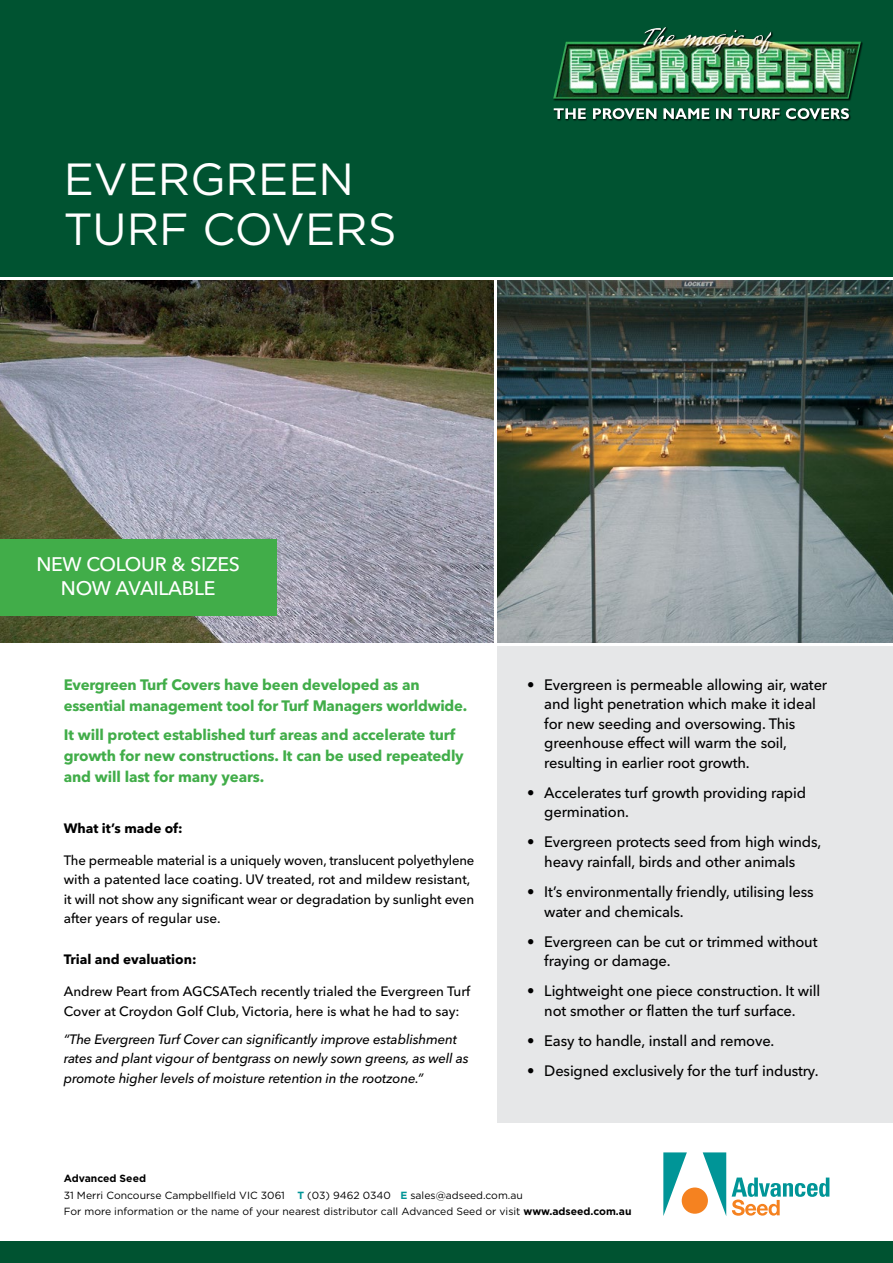
<style>
.page{position:relative;width:893px;height:1263px;background:#fff}
.page>*{position:absolute;margin:0;border:0;box-sizing:border-box;transform-origin:0 0}
.t1{font:45px/49.5px "Gotham";color:#fff}
.t2{font:500 19.5px/24px "Avenir Next LT Pro";letter-spacing:-.015em;color:#fff;text-align:center}
.t3{font:500 15px/19.5px "Avenir Next LT Pro";letter-spacing:-.01em;color:#000}
.t4{font:700 15px/21px "Avenir Next LT Pro";letter-spacing:-.01em;color:#41ad49}
.t5{font:500 13.5px/19.5px "Avenir Next LT Pro";letter-spacing:-.01em;color:#000}
.t6{font:italic 500 13.5px/19.5px "Avenir Next LT Pro";letter-spacing:-.01em;color:#000}
.t7{font:700 13.5px "Avenir Next LT Pro";color:#000}
.t8{font:10.35px/16.8px "Gotham";color:#000}
.s1{font-weight:700}
.s2{font-weight:700;color:#009597}
</style>
<div class="page">
<img style="left:0;top:281px;width:493px;height:361px">
<div style="left:0;top:1242px;width:893px;height:21px;background:#005331"></div>
<div style="left:497px;top:646px;width:396px;height:477px;background:#e6e7e8"></div>
<img style="left:497px;top:281px;width:396px;height:361px">
<div style="left:0;top:0;width:893px;height:276px;background:#005331"></div>
<div style="left:553px;top:27px;width:310px;height:74px;background:#000;opacity:.8"></div>
<img style="left:553px;top:27px;width:308px;height:72px">
<div style="left:554px;top:109px;width:297px;height:12px;background:#000;opacity:.8"></div>
<svg style="left:554px;top:108px;width:295px;height:11px"></svg>
<div style="left:0;top:539px;width:276px;height:76px;background:#41ad49"></div>
<svg style="left:663px;top:1152px;width:63px;height:64px"></svg>
<div style="left:682px;top:1187px;width:26px;height:27px;background:#f58220;border-radius:50%"></div>
<svg style="left:732px;top:1177px;width:97px;height:39px"></svg>
<h1 class="t1" style="left:64px;top:154px;width:334px">EVERGREEN<br>TURF COVERS</h1>
<h2 class="t2" style="left:36px;top:552px;width:205px">NEW COLOUR &amp; SIZES<br>NOW AVAILABLE</h2>
<p class="t4" style="left:64px;top:674px;width:405px">Evergreen Turf Covers have been developed as an essential management tool for Turf Managers worldwide.</p>
<p class="t4" style="left:64px;top:724px;width:402px">It will protect established turf areas and accelerate turf growth for new constructions. It can be used repeatedly and will last for many years.</p>
<p class="t7" style="left:64px;top:820px;width:120px">What it’s made of:</p>
<p class="t5" style="left:64px;top:850px;width:412px">The permeable material is a uniquely woven, translucent polyethylene with a patented lace coating. UV treated, rot and mildew resistant, it will not show any significant wear or degradation by sunlight even after years of regular use.</p>
<p class="t7" style="left:64px;top:951px;width:134px">Trial and evaluation:</p>
<p class="t5" style="left:64px;top:982px;width:408px">Andrew Peart from AGCSATech recently trialed the Evergreen Turf<br>Cover at Croydon Golf Club, Victoria, here is what he had to say:</p>
<p class="t6" style="left:64px;top:1029px;width:406px">“The Evergreen Turf Cover can significantly improve establishment rates and plant vigour of bentgrass on newly sown greens, as well as promote higher levels of moisture retention in the rootzone.”</p>
<p class="t3" style="left:544px;top:675px;width:284px;text-indent:-17px">• Evergreen is permeable allowing air, water and light penetration which make it ideal for new seeding and oversowing. This greenhouse effect will warm the soil, resulting in earlier root growth.</p>
<p class="t3" style="left:544px;top:783px;width:263px;text-indent:-17px">• Accelerates turf growth providing rapid germination.</p>
<p class="t3" style="left:527px;top:832px;width:296px;text-align:center">• Evergreen protects seed from high winds, heavy rainfall, birds and other animals</p>
<p class="t3" style="left:544px;top:882px;width:271px;text-indent:-17px">• It’s environmentally friendly, utilising less water and chemicals.</p>
<p class="t3" style="left:544px;top:932px;width:275px;text-indent:-17px">• Evergreen can be cut or trimmed without fraying or damage.</p>
<p class="t3" style="left:527px;top:981px;width:295px;text-align:center">• Lightweight one piece construction. It will not smother or flatten the turf surface.</p>
<p class="t3" style="left:527px;top:1031px;width:249px">• Easy to handle, install and remove.</p>
<p class="t3" style="left:527px;top:1061px;width:293px">• Designed exclusively for the turf industry.</p>
<p class="t8" style="left:64px;top:1170px;width:569px"><span class="s1">Advanced Seed<br></span>31 Merri Concourse Campbellfield VIC 3061 <span class="s2">T</span> (03) 9462 0340 <span class="s2">E</span> sales@adseed.com.au<br>For more information or the name of your nearest distributor call Advanced Seed or visit <span class="s1">www.adseed.com.au</span></p>
</div>
